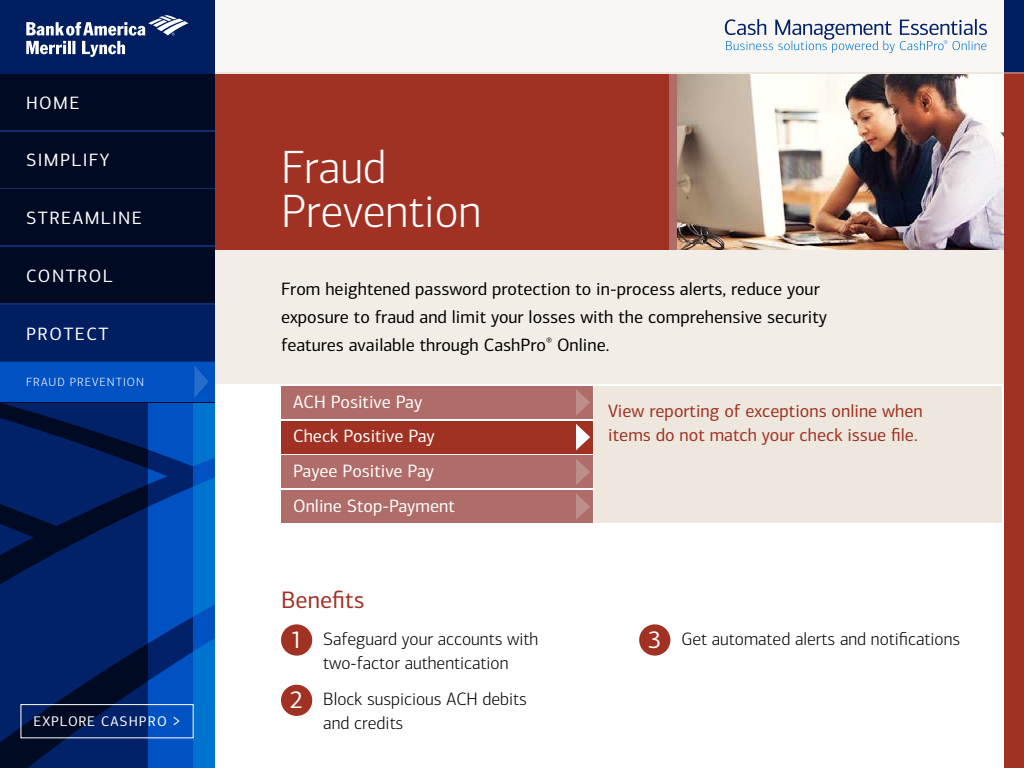
<style>
.page{position:relative;width:1024px;height:768px;background:#fff}
.page>*{position:absolute;margin:0;border:0;box-sizing:border-box;transform-origin:0 0}
.t1{font:300 47px/44.8px "Connections";color:#fff}
.t2{font:24px "Connections";color:#a03123}
.t3{font:24px "Connections";color:#fff}
.t4{font:18px/28px "Connections";color:#000}
.t5{font:300 18px/24px "Connections";color:#000}
.t6{font:18px "Connections";color:#a03123}
.t7{font:18px/34.8px "Connections";color:#fff}
.t8{font:18px "Connections";letter-spacing:.08em;color:#fff}
.t9{font:14px "Connections";letter-spacing:.08em;color:#fff}
.t10{font:300 12px "Connections";letter-spacing:.08em;color:#fff}
.s1{font-size:20px}
</style>
<div class="page">
<div style="left:214px;top:0;width:810px;height:72px;background:#f9f7f4"></div>
<div style="left:1004px;top:0;width:20px;height:72px;background:#001e60"></div>
<svg style="left:725px;top:19px;width:262px;height:34px"></svg>
<div style="left:214px;top:250px;width:790px;height:134px;background:#f2eee7"></div>
<div style="left:1004px;top:74px;width:20px;height:694px;background:#a03123"></div>
<div style="left:214px;top:74px;width:455px;height:176px;background:#a03123"></div>
<div style="left:669px;top:74px;width:8px;height:176px;background:#af6c68"></div>
<hr style="left:1004px;top:72px;width:20px;height:2px;background:#af6c68">
<img style="left:677px;top:74px;width:327px;height:176px">
<hr style="left:214px;top:72px;width:790px;height:2px;background:#ede7dd">
<div style="left:281px;top:624px;width:31px;height:32px;background:#a03123;border-radius:50%"></div>
<div style="left:639px;top:624px;width:31px;height:32px;background:#a03123;border-radius:50%"></div>
<div style="left:281px;top:685px;width:31px;height:31px;background:#a03123;border-radius:50%"></div>
<div style="left:594px;top:386px;width:408px;height:137px;background:#ede7dd"></div>
<div style="left:281px;top:421px;width:311px;height:33px;background:#a03123"></div>
<svg style="left:576px;top:424px;width:14px;height:26px"></svg>
<div style="left:281px;top:386px;width:311px;height:33px;background:#af6c68"></div>
<svg style="left:576px;top:389px;width:14px;height:26px"></svg>
<div style="left:281px;top:456px;width:311px;height:32px;background:#af6c68"></div>
<svg style="left:576px;top:459px;width:14px;height:26px"></svg>
<div style="left:281px;top:490px;width:311px;height:33px;background:#af6c68"></div>
<svg style="left:576px;top:494px;width:14px;height:26px"></svg>
<div style="left:0;top:388px;width:214px;height:16px;background:#000a23"></div>
<div style="left:0;top:74px;width:214px;height:328px;background:#0e2c70"></div>
<svg style="left:0;top:404px;width:148px;height:364px;background:#011b58"></svg>
<svg style="left:148px;top:404px;width:66px;height:364px;background:#0054b9"></svg>
<div style="left:0;top:362px;width:214px;height:40px;background:#0052c2"></div>
<svg style="left:194px;top:366px;width:15px;height:32px"></svg>
<div style="left:0;top:305px;width:214px;height:56px;background:#001e60"></div>
<div style="left:0;top:74px;width:214px;height:56px;background:#000a23"></div>
<div style="left:0;top:132px;width:214px;height:55px;background:#000a23"></div>
<div style="left:0;top:189px;width:214px;height:56px;background:#000a23"></div>
<div style="left:0;top:247px;width:214px;height:56px;background:#000a23"></div>
<div style="left:21px;top:704px;width:172px;height:34px;border:1px solid #fff"></div>
<div style="left:0;top:0;width:214px;height:74px;background:#001e60"></div>
<svg style="left:26px;top:15px;width:162px;height:42px"></svg>
<p class="t7" style="left:26px;top:85px;width:55px">HOME</p>
<p class="t8" style="left:26px;top:150px;width:85px">SIMPLIFY</p>
<p class="t8" style="left:26px;top:207px;width:118px">STREAMLINE</p>
<p class="t8" style="left:26px;top:265px;width:88px">CONTROL</p>
<p class="t8" style="left:26px;top:323px;width:84px">PROTECT</p>
<p class="t10" style="left:26px;top:375px;width:119px">FRAUD PREVENTION</p>
<p class="t9" style="left:33px;top:713px;width:148px">EXPLORE CASHPRO <span class="s1">&gt;</span></p>
<h1 class="t1" style="left:281px;top:145px;width:202px">Fraud<br>Prevention</h1>
<p class="t4" style="left:281px;top:274px;width:548px">From heightened password protection to in-process alerts, reduce your exposure to fraud and limit your losses with the comprehensive security features available through CashPro<sup>®</sup> Online.</p>
<p class="t7" style="left:293px;top:384px;width:131px">ACH Positive Pay</p>
<p class="t6" style="left:608px;top:400px;width:316px">View reporting of exceptions online when</p>
<p class="t7" style="left:293px;top:419px;width:143px">Check Positive Pay</p>
<p class="t6" style="left:608px;top:424px;width:311px">items do not match your check issue file.</p>
<p class="t7" style="left:293px;top:454px;width:163px">Payee Positive Pay<br>Online Stop-Payment</p>
<h2 class="t2" style="left:281px;top:586px;width:85px">Benefits</h2>
<h2 class="t3" style="left:290px;top:625px;width:15px">1</h2>
<h2 class="t3" style="left:648px;top:625px;width:15px">3</h2>
<p class="t5" style="left:323px;top:627px;width:217px">Safeguard your accounts with two-factor authentication</p>
<p class="t5" style="left:681px;top:627px;width:280px">Get automated alerts and notifications</p>
<p class="t5" style="left:323px;top:688px;width:205px">Block suspicious ACH debits and credits</p>
<h2 class="t3" style="left:290px;top:686px;width:15px">2</h2>
</div>
